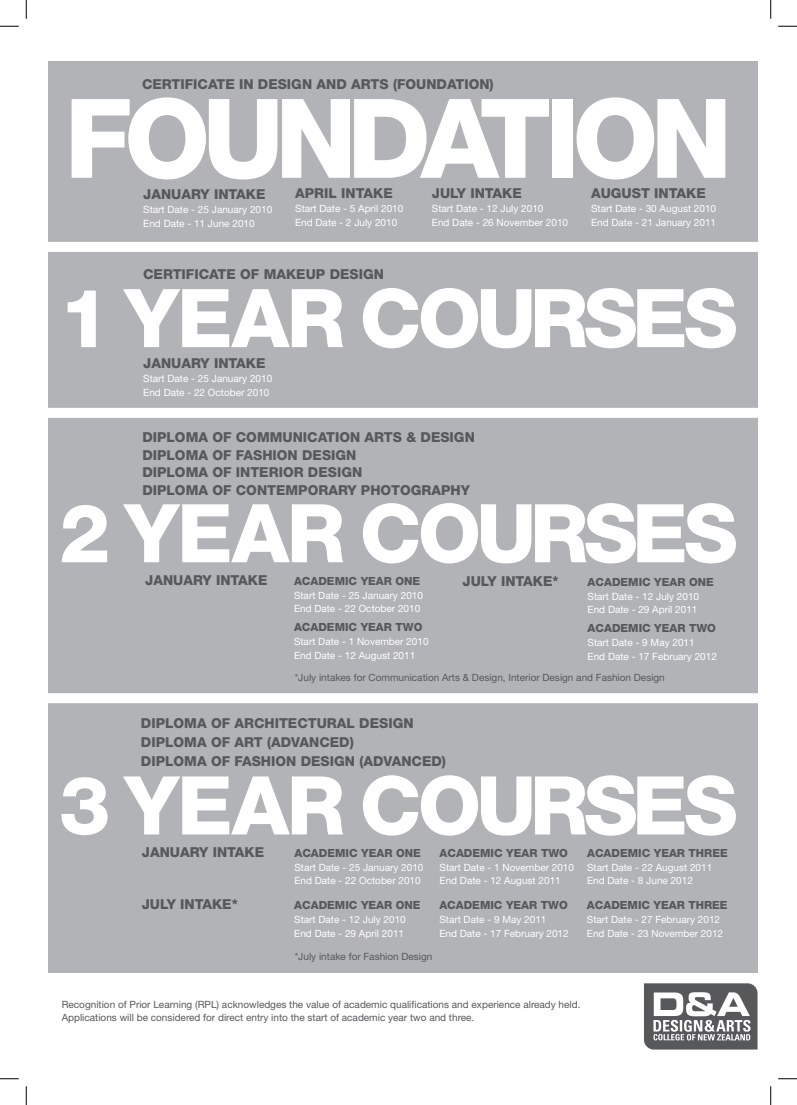
<style>
.page{position:relative;width:797px;height:1105px;background:#fff}
.page>*{position:absolute;margin:0;border:0;box-sizing:border-box;transform-origin:0 0}
.t1{font:800 110.25px "Helvetica Neue";letter-spacing:-.07em;color:#fff}
.t2{font:800 81.12px "Helvetica Neue";letter-spacing:-.05em;color:#fff}
.t3{font:800 13.75px "Helvetica Neue";color:#57585a}
.t4{font:800 11.25px "Helvetica Neue";color:#57585a}
.t5{font:10px "Helvetica Neue";color:#fff}
.t6{font:10px/13.8px "Helvetica Neue";color:#57585a}
</style>
<div class="page">
<div style="left:48px;top:61px;width:709px;height:912px;background:#b2b3b7"></div>
<svg style="left:644px;top:983px;width:113px;height:66px"></svg>
<div style="left:26px;top:242px;width:744px;height:10px;background:#fff"></div>
<div style="left:26px;top:408px;width:744px;height:10px;background:#fff"></div>
<div style="left:26px;top:693px;width:744px;height:10px;background:#fff"></div>
<svg style="left:0;top:25px;width:19px;height:2px"></svg>
<svg style="left:778px;top:25px;width:19px;height:2px"></svg>
<svg style="left:0;top:1078px;width:19px;height:1px"></svg>
<svg style="left:778px;top:1078px;width:19px;height:1px"></svg>
<svg style="left:25px;top:0;width:2px;height:19px"></svg>
<svg style="left:25px;top:1086px;width:2px;height:19px"></svg>
<svg style="left:770px;top:0;width:1px;height:19px"></svg>
<svg style="left:770px;top:1086px;width:1px;height:19px"></svg>
<p class="t3" style="left:142px;top:76px;width:353px">CERTIFICATE IN DESIGN AND ARTS (FOUNDATION)</p>
<p class="t1" style="left:65px;top:73px;width:669px">FOUNDATION</p>
<p class="t3" style="left:143px;top:186px;width:124px">JANUARY INTAKE</p>
<p class="t5" style="left:143px;top:204px;width:130px">Start Date - 25 January 2010</p>
<p class="t5" style="left:143px;top:217px;width:113px">End Date - 11 June 2010</p>
<p class="t3" style="left:591px;top:185px;width:116px">AUGUST INTAKE</p>
<p class="t5" style="left:591px;top:202px;width:127px">Start Date - 30 August 2010</p>
<p class="t5" style="left:591px;top:216px;width:127px">End Date - 21 January 2011</p>
<p class="t3" style="left:432px;top:185px;width:91px">JULY INTAKE</p>
<p class="t5" style="left:432px;top:202px;width:113px">Start Date - 12 July 2010</p>
<p class="t5" style="left:432px;top:216px;width:138px">End Date - 26 November 2010</p>
<p class="t3" style="left:295px;top:185px;width:99px">APRIL INTAKE</p>
<p class="t5" style="left:295px;top:202px;width:110px">Start Date - 5 April 2010</p>
<p class="t5" style="left:295px;top:216px;width:104px">End Date - 2 July 2010</p>
<p class="t3" style="left:143px;top:266px;width:242px">CERTIFICATE OF MAKEUP DESIGN</p>
<p class="t2" style="left:59px;top:270px;width:680px">1 YEAR COURSES</p>
<p class="t3" style="left:143px;top:355px;width:124px">JANUARY INTAKE</p>
<p class="t5" style="left:143px;top:373px;width:130px">Start Date - 25 January 2010</p>
<p class="t5" style="left:143px;top:386px;width:128px">End Date - 22 October 2010</p>
<p class="t3" style="left:142px;top:429px;width:334px">DIPLOMA OF COMMUNICATION ARTS &amp; DESIGN</p>
<p class="t3" style="left:142px;top:447px;width:215px">DIPLOMA OF FASHION DESIGN</p>
<p class="t3" style="left:142px;top:464px;width:221px">DIPLOMA OF INTERIOR DESIGN</p>
<p class="t3" style="left:142px;top:482px;width:329px">DIPLOMA OF CONTEMPORARY PHOTOGRAPHY</p>
<p class="t2" style="left:59px;top:485px;width:680px">2 YEAR COURSES</p>
<p class="t3" style="left:145px;top:572px;width:124px">JANUARY INTAKE</p>
<p class="t4" style="left:294px;top:574px;width:128px">ACADEMIC YEAR ONE</p>
<p class="t5" style="left:294px;top:589px;width:130px">Start Date - 25 January 2010</p>
<p class="t5" style="left:294px;top:603px;width:128px">End Date - 22 October 2010</p>
<p class="t4" style="left:294px;top:620px;width:130px">ACADEMIC YEAR TWO</p>
<p class="t5" style="left:294px;top:635px;width:136px">Start Date - 1 November 2010</p>
<p class="t5" style="left:294px;top:649px;width:123px">End Date - 12 August 2011</p>
<p class="t3" style="left:462px;top:573px;width:98px">JULY INTAKE*</p>
<p class="t4" style="left:587px;top:575px;width:128px">ACADEMIC YEAR ONE</p>
<p class="t5" style="left:587px;top:590px;width:113px">Start Date - 12 July 2010</p>
<p class="t5" style="left:587px;top:604px;width:111px">End Date - 29 April 2011</p>
<p class="t4" style="left:587px;top:621px;width:130px">ACADEMIC YEAR TWO</p>
<p class="t5" style="left:587px;top:636px;width:109px">Start Date - 9 May 2011</p>
<p class="t5" style="left:587px;top:650px;width:131px">End Date - 17 February 2012</p>
<p class="t6" style="left:295px;top:670px;width:371px">*July intakes for Communication Arts &amp; Design, Interior Design and Fashion Design</p>
<p class="t3" style="left:141px;top:715px;width:274px">DIPLOMA OF ARCHITECTURAL DESIGN</p>
<p class="t3" style="left:141px;top:734px;width:214px">DIPLOMA OF ART (ADVANCED)</p>
<p class="t3" style="left:141px;top:753px;width:306px">DIPLOMA OF FASHION DESIGN (ADVANCED)</p>
<p class="t2" style="left:59px;top:757px;width:680px">3 YEAR COURSES</p>
<p class="t3" style="left:142px;top:844px;width:124px">JANUARY INTAKE</p>
<p class="t4" style="left:294px;top:846px;width:128px">ACADEMIC YEAR ONE</p>
<p class="t4" style="left:439px;top:846px;width:130px">ACADEMIC YEAR TWO</p>
<p class="t4" style="left:587px;top:846px;width:142px">ACADEMIC YEAR THREE</p>
<p class="t5" style="left:294px;top:861px;width:130px">Start Date - 25 January 2010</p>
<p class="t5" style="left:439px;top:861px;width:136px">Start Date - 1 November 2010</p>
<p class="t5" style="left:587px;top:861px;width:127px">Start Date - 22 August 2011</p>
<p class="t5" style="left:294px;top:875px;width:128px">End Date - 22 October 2010</p>
<p class="t5" style="left:439px;top:875px;width:123px">End Date - 12 August 2011</p>
<p class="t5" style="left:587px;top:875px;width:107px">End Date - 8 June 2012</p>
<p class="t3" style="left:142px;top:896px;width:98px">JULY INTAKE*</p>
<p class="t4" style="left:294px;top:898px;width:128px">ACADEMIC YEAR ONE</p>
<p class="t4" style="left:439px;top:898px;width:130px">ACADEMIC YEAR TWO</p>
<p class="t4" style="left:587px;top:898px;width:142px">ACADEMIC YEAR THREE</p>
<p class="t5" style="left:294px;top:913px;width:113px">Start Date - 12 July 2010</p>
<p class="t5" style="left:439px;top:913px;width:109px">Start Date - 9 May 2011</p>
<p class="t5" style="left:587px;top:913px;width:135px">Start Date - 27 February 2012</p>
<p class="t5" style="left:294px;top:927px;width:111px">End Date - 29 April 2011</p>
<p class="t5" style="left:439px;top:927px;width:131px">End Date - 17 February 2012</p>
<p class="t5" style="left:587px;top:927px;width:138px">End Date - 23 November 2012</p>
<p class="t6" style="left:295px;top:949px;width:139px">*July intake for Fashion Design</p>
<p class="t6" style="left:62px;top:997px;width:520px">Recognition of Prior Learning (RPL) acknowledges the value of academic qualifications and experience already held.<br>Applications will be considered for direct entry into the start of academic year two and three.</p>
</div>
